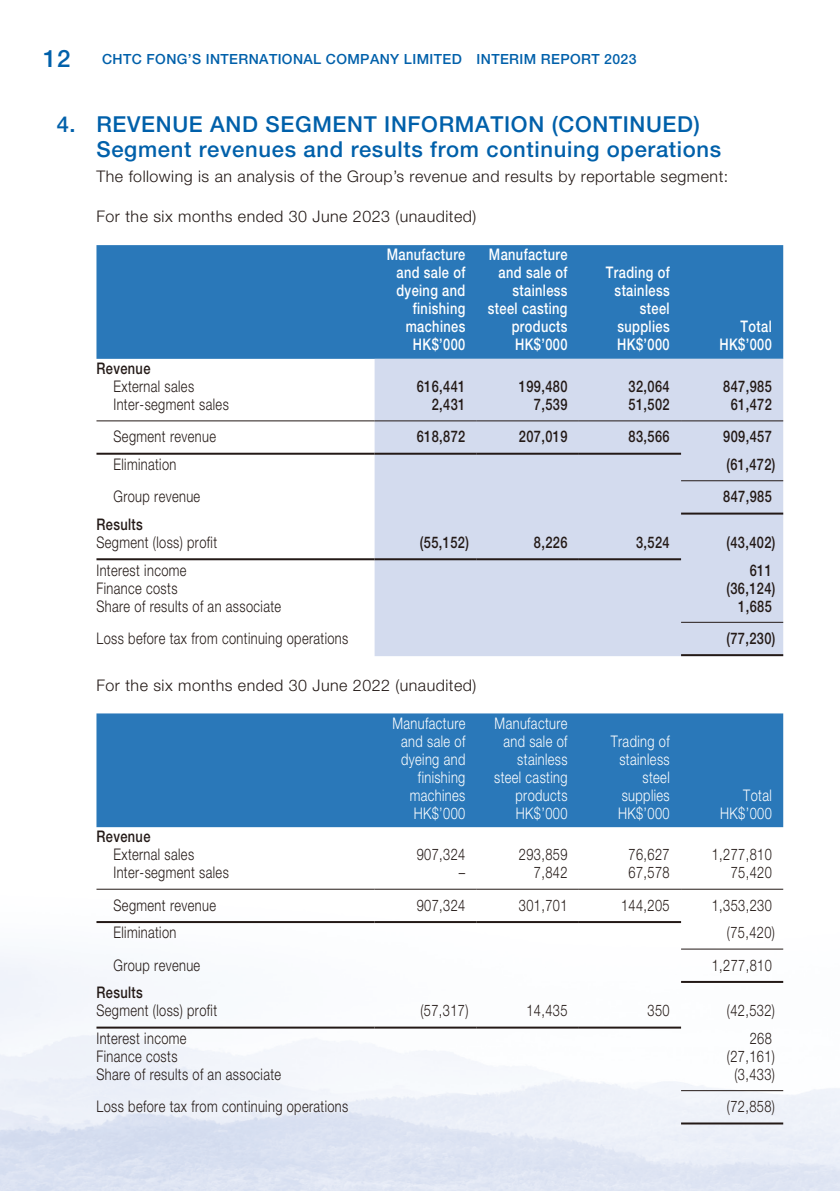
<style>
.page{position:relative;width:840px;height:1191px;background:#fff}
.page>*{position:absolute;margin:0;border:0;box-sizing:border-box;transform-origin:0 0}
.t1{font:500 24px "Helvetica Neue LT Std";color:#0060aa}
.t2{font:500 22px/25px "Helvetica Neue LT Std";letter-spacing:.03em;color:#0060aa}
.t3{font:300 16px "Helvetica Neue LT Std";letter-spacing:.03em;color:#231916;scale:.8 1}
.t4{font:500 16px "Helvetica Neue LT Std";letter-spacing:.03em;color:#231916;scale:.8 1}
.t5{font:500 16px/18px "Helvetica Neue LT Std";letter-spacing:.03em;color:#fff;text-align:right;scale:.8 1}
.t6{font:300 16px/18px "Helvetica Neue LT Std";letter-spacing:.03em;color:#fff;text-align:right;scale:.8 1}
.t7{font:300 16px "Helvetica Neue LT Std";letter-spacing:.03em;color:#231916}
.t8{font:500 14px "Helvetica Neue LT Std";letter-spacing:.025em;color:#0060aa}
</style>
<div class="page">
<img style="left:0;top:333px;width:839px;height:858px">
<div style="left:96px;top:245px;width:686px;height:114px;background:#2a78b9"></div>
<div style="left:374px;top:359px;width:408px;height:297px;background:#d3dbee"></div>
<hr style="left:96px;top:420px;width:278px;height:1px;background:#231916">
<hr style="left:374px;top:420px;width:102px;height:1px;background:#231916">
<hr style="left:476px;top:420px;width:102px;height:1px;background:#231916">
<hr style="left:578px;top:420px;width:102px;height:1px;background:#231916">
<hr style="left:680px;top:420px;width:102px;height:1px;background:#231916">
<hr style="left:96px;top:453px;width:278px;height:2px;background:#231916">
<hr style="left:374px;top:453px;width:102px;height:2px;background:#231916">
<hr style="left:476px;top:453px;width:102px;height:2px;background:#231916">
<hr style="left:578px;top:453px;width:102px;height:2px;background:#231916">
<hr style="left:680px;top:480px;width:102px;height:1px;background:#231916">
<hr style="left:680px;top:512px;width:102px;height:2px;background:#231916">
<hr style="left:96px;top:558px;width:278px;height:2px;background:#231916">
<hr style="left:374px;top:558px;width:102px;height:2px;background:#231916">
<hr style="left:476px;top:558px;width:102px;height:2px;background:#231916">
<hr style="left:578px;top:558px;width:102px;height:2px;background:#231916">
<hr style="left:680px;top:622px;width:102px;height:1px;background:#231916">
<hr style="left:680px;top:654px;width:102px;height:2px;background:#231916">
<div style="left:96px;top:713px;width:686px;height:114px;background:#2a78b9"></div>
<hr style="left:96px;top:888px;width:278px;height:1px;background:#231916">
<hr style="left:374px;top:888px;width:102px;height:1px;background:#231916">
<hr style="left:476px;top:888px;width:102px;height:1px;background:#231916">
<hr style="left:578px;top:888px;width:102px;height:1px;background:#231916">
<hr style="left:680px;top:888px;width:102px;height:1px;background:#231916">
<hr style="left:96px;top:921px;width:278px;height:2px;background:#231916">
<hr style="left:374px;top:921px;width:102px;height:2px;background:#231916">
<hr style="left:476px;top:921px;width:102px;height:2px;background:#231916">
<hr style="left:578px;top:921px;width:102px;height:2px;background:#231916">
<hr style="left:680px;top:948px;width:102px;height:1px;background:#231916">
<hr style="left:680px;top:981px;width:102px;height:2px;background:#231916">
<hr style="left:96px;top:1026px;width:278px;height:2px;background:#231916">
<hr style="left:374px;top:1026px;width:102px;height:2px;background:#231916">
<hr style="left:476px;top:1026px;width:102px;height:2px;background:#231916">
<hr style="left:578px;top:1026px;width:102px;height:2px;background:#231916">
<hr style="left:680px;top:1090px;width:102px;height:1px;background:#231916">
<hr style="left:680px;top:1122px;width:102px;height:2px;background:#231916">
<h1 class="t1" style="left:43px;top:44px;width:29px">12</h1>
<p class="t8" style="left:102px;top:51px;width:535px">CHTC FONG’S INTERNATIONAL COMPANY LIMITED INTERIM REPORT 2023</p>
<h2 class="t2" style="left:96px;top:111px;width:626px;text-indent:-40px">4. REVENUE AND SEGMENT INFORMATION (CONTINUED)<br>Segment revenues and results from continuing operations</h2>
<p class="t7" style="left:96px;top:167px;width:633px">The following is an analysis of the Group’s revenue and results by reportable segment:</p>
<p class="t7" style="left:96px;top:207px;width:381px">For the six months ended 30 June 2023 (unaudited)</p>
<p class="t5" style="left:386px;top:245px;width:100px">Manufacture and sale of dyeing and finishing machines</p>
<p class="t5" style="left:487px;top:245px;width:101px">Manufacture and sale of stainless steel casting products</p>
<p class="t5" style="left:605px;top:263px;width:81px">Trading of stainless steel supplies</p>
<p class="t5" style="left:740px;top:317px;width:40px">Total</p>
<p class="t5" style="left:413px;top:335px;width:67px">HK$’000</p>
<p class="t5" style="left:515px;top:335px;width:67px">HK$’000</p>
<p class="t5" style="left:617px;top:335px;width:67px">HK$’000</p>
<p class="t5" style="left:719px;top:335px;width:67px">HK$’000</p>
<p class="t4" style="left:96px;top:359px;width:69px">Revenue</p>
<p class="t3" style="left:113px;top:377px;width:102px">External sales</p>
<p class="t4" style="left:416px;top:377px;width:62px">616,441</p>
<p class="t4" style="left:518px;top:377px;width:62px">199,480</p>
<p class="t4" style="left:628px;top:377px;width:53px">32,064</p>
<p class="t4" style="left:722px;top:377px;width:62px">847,985</p>
<p class="t3" style="left:113px;top:395px;width:146px">Inter-segment sales</p>
<p class="t4" style="left:431px;top:395px;width:43px">2,431</p>
<p class="t4" style="left:533px;top:395px;width:43px">7,539</p>
<p class="t4" style="left:628px;top:395px;width:53px">51,502</p>
<p class="t4" style="left:730px;top:395px;width:53px">61,472</p>
<p class="t3" style="left:113px;top:427px;width:129px">Segment revenue</p>
<p class="t4" style="left:416px;top:427px;width:62px">618,872</p>
<p class="t4" style="left:518px;top:427px;width:62px">207,019</p>
<p class="t4" style="left:628px;top:427px;width:53px">83,566</p>
<p class="t4" style="left:722px;top:427px;width:62px">909,457</p>
<p class="t3" style="left:113px;top:454px;width:80px">Elimination</p>
<p class="t4" style="left:726px;top:455px;width:63px">(61,472)</p>
<p class="t3" style="left:113px;top:487px;width:110px">Group revenue</p>
<p class="t4" style="left:722px;top:487px;width:62px">847,985</p>
<p class="t4" style="left:96px;top:514px;width:60px">Results</p>
<p class="t3" style="left:96px;top:532px;width:152px">Segment (loss) profit</p>
<p class="t4" style="left:419px;top:532px;width:63px">(55,152)</p>
<p class="t4" style="left:533px;top:532px;width:43px">8,226</p>
<p class="t4" style="left:635px;top:532px;width:43px">3,524</p>
<p class="t4" style="left:726px;top:532px;width:63px">(43,402)</p>
<p class="t3" style="left:96px;top:560px;width:114px">Interest income</p>
<p class="t4" style="left:749px;top:560px;width:29px">611</p>
<p class="t3" style="left:96px;top:578px;width:103px">Finance costs</p>
<p class="t4" style="left:726px;top:578px;width:63px">(36,124)</p>
<p class="t3" style="left:96px;top:596px;width:232px">Share of results of an associate</p>
<p class="t4" style="left:737px;top:596px;width:43px">1,685</p>
<p class="t3" style="left:96px;top:628px;width:316px">Loss before tax from continuing operations</p>
<p class="t4" style="left:726px;top:628px;width:63px">(77,230)</p>
<p class="t7" style="left:96px;top:675px;width:381px">For the six months ended 30 June 2022 (unaudited)</p>
<p class="t6" style="left:392px;top:713px;width:93px">Manufacture and sale of dyeing and finishing machines</p>
<p class="t6" style="left:494px;top:713px;width:93px">Manufacture and sale of stainless steel casting products</p>
<p class="t6" style="left:610px;top:731px;width:75px">Trading of stainless steel supplies</p>
<p class="t6" style="left:742px;top:785px;width:37px">Total</p>
<p class="t6" style="left:413px;top:803px;width:66px">HK$’000</p>
<p class="t6" style="left:515px;top:803px;width:66px">HK$’000</p>
<p class="t6" style="left:617px;top:803px;width:66px">HK$’000</p>
<p class="t6" style="left:719px;top:803px;width:66px">HK$’000</p>
<p class="t4" style="left:96px;top:827px;width:69px">Revenue</p>
<p class="t3" style="left:113px;top:845px;width:102px">External sales</p>
<p class="t3" style="left:416px;top:845px;width:62px">907,324</p>
<p class="t3" style="left:518px;top:845px;width:62px">293,859</p>
<p class="t3" style="left:628px;top:845px;width:53px">76,627</p>
<p class="t3" style="left:711px;top:845px;width:77px">1,277,810</p>
<p class="t3" style="left:113px;top:863px;width:146px">Inter-segment sales</p>
<p class="t3" style="left:458px;top:863px;width:9px">–</p>
<p class="t3" style="left:533px;top:863px;width:43px">7,842</p>
<p class="t3" style="left:628px;top:863px;width:53px">67,578</p>
<p class="t3" style="left:730px;top:863px;width:53px">75,420</p>
<p class="t3" style="left:113px;top:895px;width:129px">Segment revenue</p>
<p class="t3" style="left:416px;top:895px;width:62px">907,324</p>
<p class="t3" style="left:518px;top:895px;width:62px">301,701</p>
<p class="t3" style="left:620px;top:895px;width:62px">144,205</p>
<p class="t3" style="left:711px;top:895px;width:77px">1,353,230</p>
<p class="t3" style="left:113px;top:923px;width:80px">Elimination</p>
<p class="t3" style="left:726px;top:923px;width:62px">(75,420)</p>
<p class="t3" style="left:113px;top:955px;width:110px">Group revenue</p>
<p class="t3" style="left:711px;top:955px;width:77px">1,277,810</p>
<p class="t4" style="left:96px;top:983px;width:60px">Results</p>
<p class="t3" style="left:96px;top:1000px;width:152px">Segment (loss) profit</p>
<p class="t3" style="left:420px;top:1000px;width:61px">(57,317)</p>
<p class="t3" style="left:526px;top:1000px;width:53px">14,435</p>
<p class="t3" style="left:647px;top:1000px;width:29px">350</p>
<p class="t3" style="left:726px;top:1000px;width:62px">(42,532)</p>
<p class="t3" style="left:96px;top:1028px;width:114px">Interest income</p>
<p class="t3" style="left:749px;top:1028px;width:29px">268</p>
<p class="t3" style="left:96px;top:1046px;width:103px">Finance costs</p>
<p class="t3" style="left:726px;top:1046px;width:62px">(27,161)</p>
<p class="t3" style="left:96px;top:1064px;width:232px">Share of results of an associate</p>
<p class="t3" style="left:734px;top:1064px;width:52px">(3,433)</p>
<p class="t3" style="left:96px;top:1096px;width:316px">Loss before tax from continuing operations</p>
<p class="t3" style="left:726px;top:1096px;width:62px">(72,858)</p>
</div>
